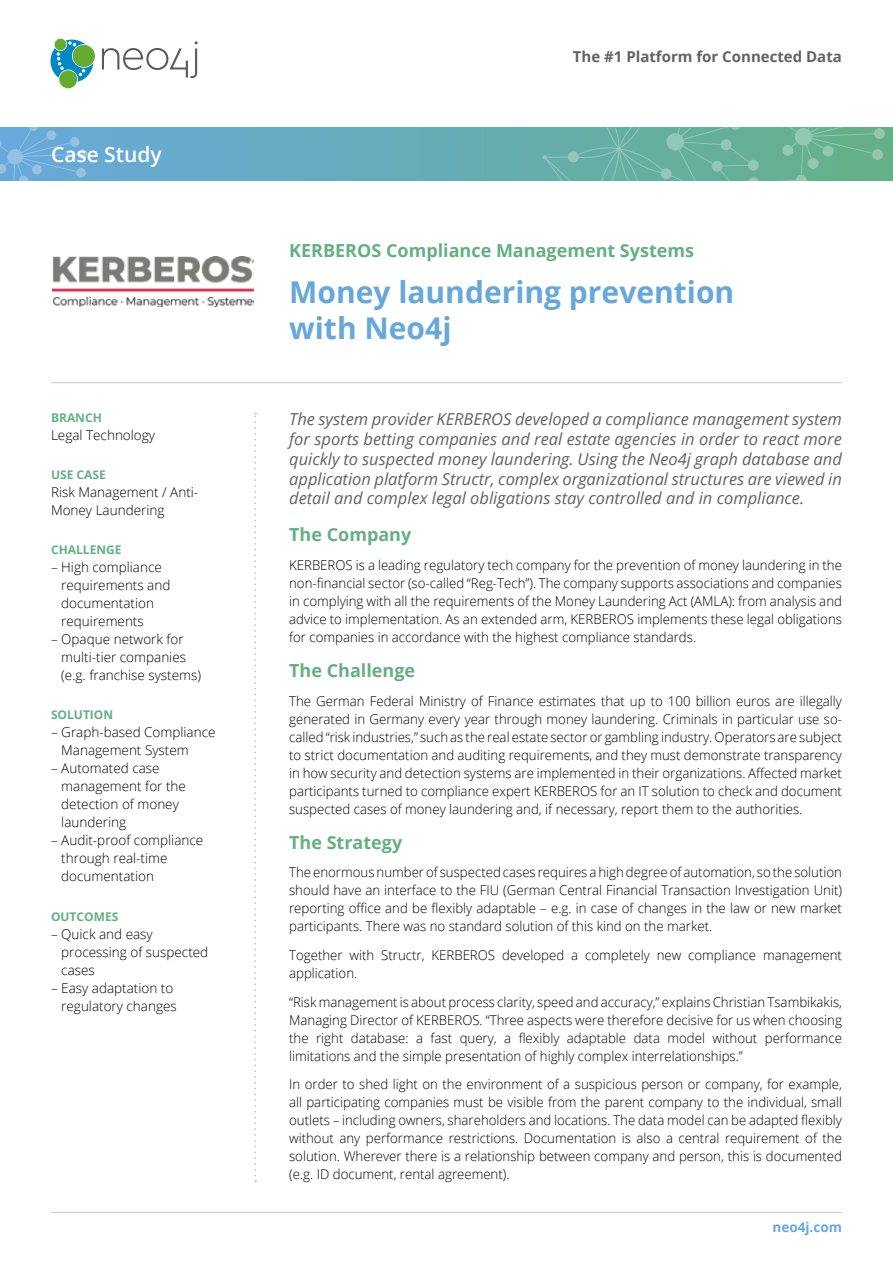
<style>
.page{position:relative;width:893px;height:1263px;background:#fff}
.page>*{position:absolute;margin:0;border:0;box-sizing:border-box;transform-origin:0 0}
.t1{font:700 30px/36px "Open Sans";color:#67a8db}
.t2{font:600 21px "Open Sans";color:#fff}
.t3{font:700 18px "Open Sans";color:#64b083}
.t4{font:italic 16.5px/19.8px "Open Sans";color:#646363;text-align:justify}
.t5{font:700 15px "Open Sans";color:#646363}
.t6{font:300 13.5px/18px "Open Sans";color:#000}
.t7{font:700 13.5px "Open Sans";color:#67a8db}
.t8{font:700 12px "Open Sans";color:#64b083}
.s1{color:#fff}
</style>
<div class="page">
<hr style="left:51px;top:1212px;width:791px;height:1px;background:#c6c6c6">
<hr style="left:51px;top:382px;width:791px;height:1px;background:#c6c6c6">
<svg style="left:254px;top:412px;width:2px;height:770px"></svg>
<svg style="left:79px;top:127px;width:814px;height:54px;background:#65acbe"></svg>
<svg style="left:666px;top:133px;width:18px;height:17px"></svg>
<div style="left:661px;top:168px;width:11px;height:11px;background:#92c6ba;border-radius:50%"></div>
<div style="left:874px;top:128px;width:11px;height:11px;background:#92c7aa;border-radius:50%"></div>
<div style="left:872px;top:149px;width:11px;height:11px;background:#92c7aa;border-radius:50%"></div>
<svg style="left:542px;top:127px;width:121px;height:54px;background:#69b0a7"></svg>
<svg style="left:670px;top:127px;width:205px;height:54px;background:#6bb297"></svg>
<div style="left:78px;top:149px;width:9px;height:10px;background:#94c3e0;border-radius:50%"></div>
<div style="left:76px;top:168px;width:10px;height:10px;background:#94c3e0;border-radius:50%"></div>
<svg style="left:0;top:127px;width:79px;height:54px;background:#6fadd9"></svg>
<svg style="left:102px;top:41px;width:96px;height:37px"></svg>
<svg style="left:51px;top:40px;width:42px;height:42px"></svg>
<div style="left:73px;top:45px;width:22px;height:22px;background:#64ab30;border-radius:50%"></div>
<div style="left:59px;top:70px;width:18px;height:18px;background:#64ab30;border-radius:50%"></div>
<div style="left:55px;top:39px;width:11px;height:11px;background:#64ab30;border-radius:50%"></div>
<img style="left:52px;top:257px;width:202px;height:49px">
<h2 class="t2" style="left:51px;top:140px;width:112px">Case Study</h2>
<p class="t8" style="left:51px;top:409px;width:52px">BRANCH</p>
<p class="t6" style="left:51px;top:425px;width:106px">Legal Technology</p>
<p class="t8" style="left:51px;top:466px;width:56px">USE CASE</p>
<p class="t6" style="left:51px;top:483px;width:149px">Risk Management / Anti-<br>Money Laundering</p>
<p class="t8" style="left:51px;top:541px;width:72px">CHALLENGE</p>
<p class="t6" style="left:61px;top:558px;width:111px;text-indent:-10px">– High compliance requirements and documentation requirements</p>
<p class="t6" style="left:61px;top:630px;width:141px;text-indent:-10px">– Opaque network for multi-tier companies (e.g. franchise systems)</p>
<p class="t8" style="left:51px;top:707px;width:64px">SOLUTION</p>
<p class="t6" style="left:61px;top:723px;width:156px;text-indent:-10px">– Graph-based Compliance<br>Management System</p>
<p class="t6" style="left:61px;top:759px;width:126px;text-indent:-10px">– Automated case management for the detection of money laundering</p>
<p class="t6" style="left:61px;top:831px;width:144px;text-indent:-10px">– Audit-proof compliance through real-time documentation</p>
<p class="t8" style="left:51px;top:908px;width:69px">OUTCOMES</p>
<p class="t6" style="left:61px;top:924px;width:149px;text-indent:-10px">– Quick and easy processing of suspected cases</p>
<p class="t6" style="left:51px;top:978px;width:127px;text-align:right">– Easy adaptation to regulatory changes</p>
<p class="t5" style="left:573px;top:46px;width:270px">The #1 Platform for Connected Data</p>
<h3 class="t3" style="left:289px;top:238px;width:406px">KERBEROS Compliance Management Systems</h3>
<h1 class="t1" style="left:289px;top:274px;width:447px">Money laundering prevention with Neo4j</h1>
<p class="t4" style="left:289px;top:409px;width:554px">The system provider KERBEROS developed a compliance management system for sports betting companies and real estate agencies in order to react more quickly to suspected money laundering. Using the Neo4j graph database and application platform Structr, complex organizational structures are viewed in detail and complex legal obligations stay controlled and in compliance.</p>
<h3 class="t3" style="left:289px;top:522px;width:124px">The Company</h3>
<p class="t6" style="left:289px;top:556px;width:554px;text-align:justify">KERBEROS is a leading regulatory tech company for the prevention of money laundering in the non-financial sector (so-called “Reg-Tech”). The company supports associations and companies in complying with all the requirements of the Money Laundering Act (AMLA): from analysis and advice to implementation. As an extended arm, KERBEROS implements these legal obligations for companies in accordance with the highest compliance standards.</p>
<h3 class="t3" style="left:289px;top:658px;width:127px">The Challenge</h3>
<p class="t6" style="left:289px;top:691px;width:554px;text-align:justify">The German Federal Ministry of Finance estimates that up to 100 billion euros are illegally generated in Germany every year through money laundering. Criminals in particular use so&shy;called “risk industries,” such as the real estate sector or gambling industry. Operators are subject to strict documentation and auditing requirements, and they must demonstrate transparency in how security and detection systems are implemented in their organizations. Affected market participants turned to compliance expert KERBEROS for an IT solution to check and document suspected cases of money laundering and, if necessary, report them to the authorities.</p>
<h3 class="t3" style="left:289px;top:829px;width:115px">The Strategy</h3>
<p class="t6" style="left:289px;top:863px;width:554px;text-align:justify">The enormous number of suspected cases requires a high degree of automation, so the solution should have an interface to the FIU (German Central Financial Transaction Investigation Unit) reporting office and be flexibly adaptable – e.g. in case of changes in the law or new market participants. There was no standard solution of this kind on the market.</p>
<p class="t6" style="left:289px;top:946px;width:554px">Together with Structr, KERBEROS developed a completely new compliance management application.</p>
<p class="t6" style="left:289px;top:992px;width:554px;text-align:justify">“Risk management is about process clarity, speed and accuracy,” explains Christian Tsambikakis, Managing Director of KERBEROS. “Three aspects were therefore decisive for us when choosing the right database: a fast query, a flexibly adaptable data model without performance limitations and the simple presentation of highly complex interrelationships.”</p>
<p class="t6" style="left:289px;top:1075px;width:554px;text-align:justify">In order to shed light on the environment of a suspicious person or company, for example, all participating companies must be visible from the parent company to the individual, small outlets – including owners, shareholders and locations. The data model can be adapted flexibly without any performance restrictions. Documentation is also a central requirement of the solution. Wherever there is a relationship between company and person, this is documented (e.g. ID document, rental agreement).</p>
<p class="t7" style="left:734px;top:1218px;width:109px"><span class="s1">www.</span>neo4j.com</p>
</div>
